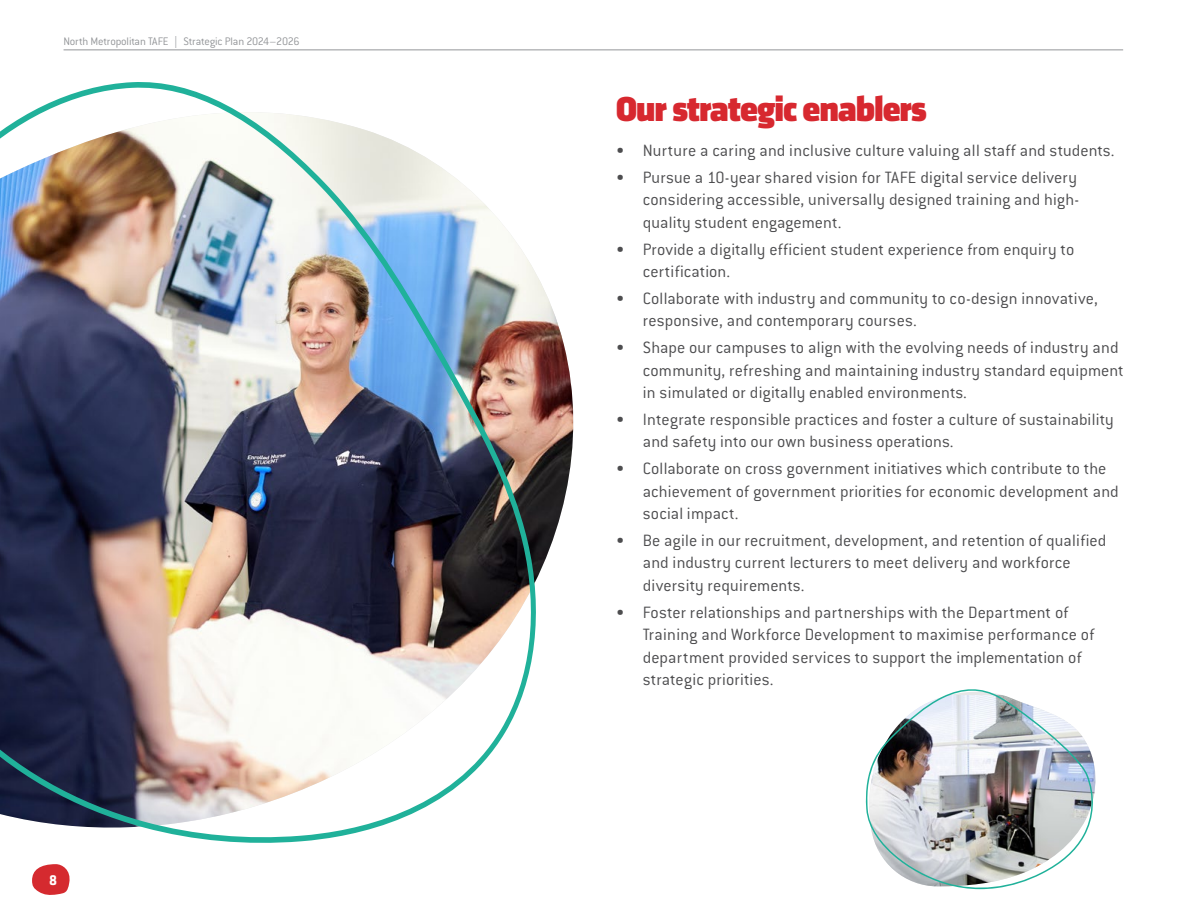
<style>
.page{position:relative;width:1188px;height:918px;background:#fff}
.page>*{position:absolute;margin:0;border:0;box-sizing:border-box;transform-origin:0 0}
.t1{font:36px "Klavika Display Bl";letter-spacing:-.03em;color:#d7282f}
.t2{font:300 18px/22.5px "Conduit ITC Std";letter-spacing:.005em;color:#4d4d4f}
.t3{font:700 15px "Klavika";color:#fff}
.t4{font:300 12px "Conduit ITC Std";letter-spacing:-.015em;color:#939598}
</style>
<div class="page">
<hr style="left:64px;top:50px;width:1059px;height:1px;background:#939598">
<svg style="left:32px;top:864px;width:38px;height:31px"></svg>
<img style="left:544px;top:290px;width:30px;height:273px">
<img style="left:0;top:82px;width:544px;height:761px">
<img style="left:865px;top:689px;width:231px;height:201px">
<p class="t4" style="left:64px;top:34px;width:238px">North Metropolitan TAFE | Strategic Plan 2024–2026</p>
<p class="t3" style="left:49px;top:869px;width:10px">8</p>
<h1 class="t1" style="left:616px;top:87px;width:313px">Our strategic enablers</h1>
<p class="t2" style="left:616px;top:139px;width:500px">• Nurture a caring and inclusive culture valuing all staff and students.</p>
<p class="t2" style="left:643px;top:165px;width:438px;text-indent:-27px">• Pursue a 10-year shared vision for TAFE digital service delivery considering accessible, universally designed training and high&shy;quality student engagement.</p>
<p class="t2" style="left:643px;top:237px;width:433px;text-indent:-27px">• Provide a digitally efficient student experience from enquiry to certification.</p>
<p class="t2" style="left:643px;top:286px;width:457px;text-indent:-27px">• Collaborate with industry and community to co-design innovative, responsive, and contemporary courses.</p>
<p class="t2" style="left:643px;top:336px;width:483px;text-indent:-27px">• Shape our campuses to align with the evolving needs of industry and community, refreshing and maintaining industry standard equipment in simulated or digitally enabled environments.</p>
<p class="t2" style="left:643px;top:407px;width:472px;text-indent:-27px">• Integrate responsible practices and foster a culture of sustainability and safety into our own business operations.</p>
<p class="t2" style="left:643px;top:457px;width:477px;text-indent:-27px">• Collaborate on cross government initiatives which contribute to the achievement of government priorities for economic development and social impact.</p>
<p class="t2" style="left:643px;top:528px;width:465px;text-indent:-27px">• Be agile in our recruitment, development, and retention of qualified and industry current lecturers to meet delivery and workforce diversity requirements.</p>
<p class="t2" style="left:643px;top:600px;width:453px;text-indent:-27px">• Foster relationships and partnerships with the Department of Training and Workforce Development to maximise performance of department provided services to support the implementation of strategic priorities.</p>
</div>
